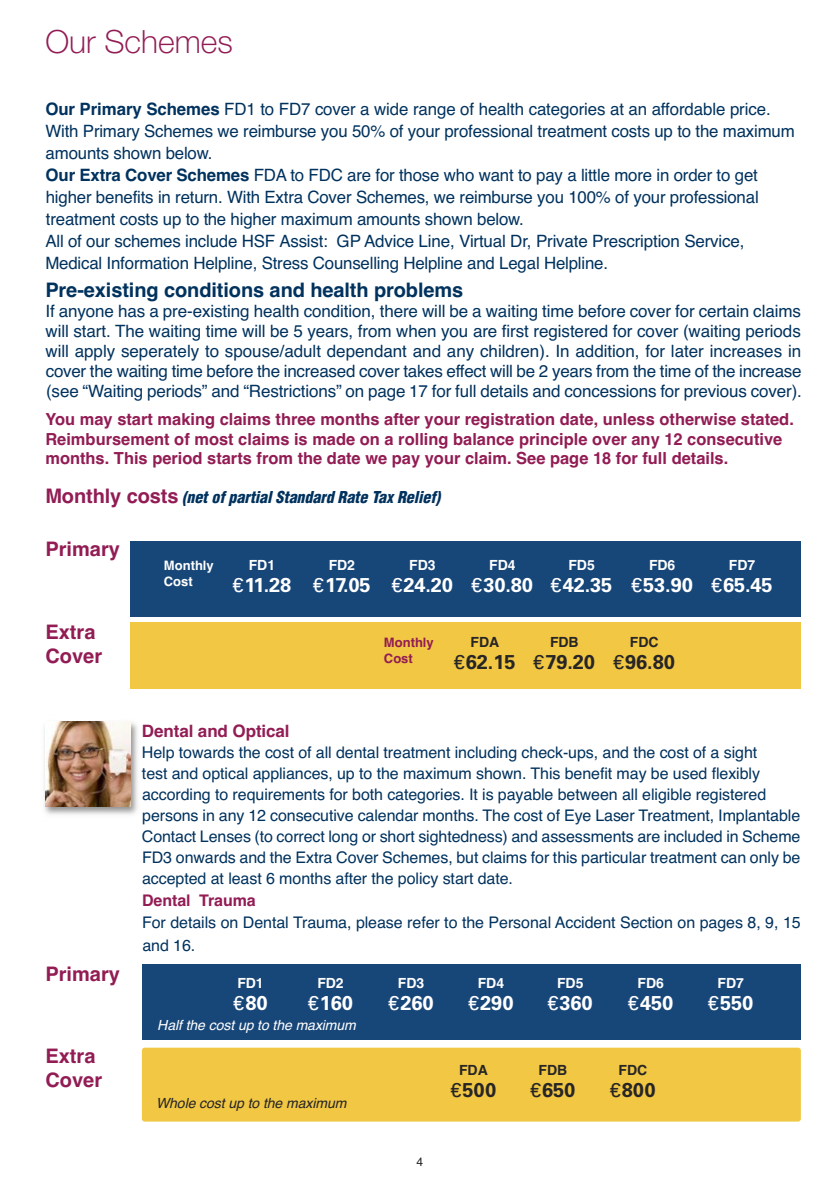
<style>
.page{position:relative;width:840px;height:1191px;background:#fff}
.page>*{position:absolute;margin:0;border:0;box-sizing:border-box;transform-origin:0 0}
.t1{font:32px "Helvetica Orange Thinish";color:#921c54}
.t2{font:700 20px "Univers";letter-spacing:-.005em;color:#fff}
.t3{font:700 20px "Helvetica";letter-spacing:-.005em;color:#00325e}
.t4{font:700 20px/24px "Helvetica";color:#921c54}
.t5{font:700 20px "Univers";letter-spacing:-.005em;color:#272526}
.t6{font:17px/22px "Helvetica";letter-spacing:-.01em;color:#00325e}
.t7{font:700 17px "Helvetica";letter-spacing:-.005em;color:#921c54}
.t8{font:700 16.6px/20px "Helvetica";color:#921c54}
.t9{font:16px/21px "Helvetica";letter-spacing:-.005em;color:#00325e}
.t10{font:italic 900 condensed 16px "Helvetica";letter-spacing:-.005em;color:#00325e}
.t11{font:700 16px "Helvetica";letter-spacing:-.005em;color:#921c54}
.t12{font:700 14px "Helvetica";letter-spacing:-.005em;color:#fff}
.t13{font:italic 14px "Helvetica";letter-spacing:-.005em;color:#fff}
.t14{font:italic 14px "Helvetica";letter-spacing:-.005em;color:#272526}
.t15{font:700 14px "Helvetica";letter-spacing:-.005em;color:#272526}
.t16{font:700 13px/15.6px "Helvetica";color:#fff}
.t17{font:700 13px/15.6px "Helvetica";color:#921c54}
.t18{font:12px "Helvetica";color:#272526}
.s1{font-weight:700}
.s2{font-weight:700;font-style:normal;font-stretch:normal;font-size:20px;color:#921c54}
.s3{font-family:"Euro Univers";font-weight:400;font-stretch:condensed}
</style>
<div class="page">
<div style="left:130px;top:622px;width:670px;height:67px;background:#f1c743"></div>
<div style="left:142px;top:1047px;width:658px;height:74px;background:#f1c743;border-radius:3px"></div>
<div style="left:130px;top:541px;width:670px;height:75px;background:#174679"></div>
<div style="left:142px;top:964px;width:658px;height:75px;background:#174679"></div>
<img style="left:44px;top:721px;width:94px;height:94px">
<img style="left:45px;top:721px;width:85px;height:85px">
<h1 class="t1" style="left:45px;top:30px;width:189px">Our Schemes</h1>
<p class="t6" style="left:45px;top:98px;width:750px"><span class="s1">Our Primary Schemes</span> FD1 to FD7 cover a wide range of health categories at an affordable price.<br>With Primary Schemes we reimburse you 50% of your professional treatment costs up to the maximum amounts shown below.<br><span class="s1">Our Extra Cover Schemes</span> FDA to FDC are for those who want to pay a little more in order to get higher benefits in return. With Extra Cover Schemes, we reimburse you 100% of your professional treatment costs up to the higher maximum amounts shown below.<br>All of our schemes include HSF Assist: GP Advice Line, Virtual Dr, Private Prescription Service, Medical Information Helpline, Stress Counselling Helpline and Legal Helpline.</p>
<p class="t3" style="left:45px;top:279px;width:419px">Pre-existing conditions and health problems</p>
<p class="t6" style="left:45px;top:301px;width:757px;line-height:20px;text-align:justify">If anyone has a pre-existing health condition, there will be a waiting time before cover for certain claims will start. The waiting time will be 5 years, from when you are first registered for cover (waiting periods will apply seperately to spouse/adult dependant and any children). In addition, for later increases in cover the waiting time before the increased cover takes effect will be 2 years from the time of the increase (see “Waiting periods” and “Restrictions” on page 17 for full details and concessions for previous cover).</p>
<p class="t8" style="left:45px;top:409px;width:749px">You may start making claims three months after your registration date, unless otherwise stated.<br>Reimbursement of most claims is made on a rolling balance principle over any 12 consecutive months. This period starts from the date we pay your claim. See page 18 for full details.</p>
<p class="t10" style="left:45px;top:488px;width:396px"><span class="s2">Monthly costs</span> (net of partial Standard Rate Tax Relief)</p>
<p class="t4" style="left:45px;top:537px;width:76px">Primary</p>
<p class="t4" style="left:45px;top:619px;width:58px">Extra<br>Cover</p>
<p class="t4" style="left:45px;top:962px;width:76px">Primary</p>
<p class="t4" style="left:45px;top:1044px;width:58px">Extra<br>Cover</p>
<p class="t16" style="left:164px;top:558px;width:51px">Monthly<br>Cost</p>
<p class="t12" style="left:249px;top:557px;width:28px">FD1</p>
<p class="t2" style="left:232px;top:578px;width:60px"><span class="s3">E</span>11.28</p>
<p class="t12" style="left:328px;top:557px;width:28px">FD2</p>
<p class="t2" style="left:313px;top:578px;width:59px"><span class="s3">E</span>17.05</p>
<p class="t12" style="left:409px;top:557px;width:28px">FD3</p>
<p class="t2" style="left:391px;top:578px;width:63px"><span class="s3">E</span>24.20</p>
<p class="t12" style="left:489px;top:557px;width:28px">FD4</p>
<p class="t2" style="left:471px;top:578px;width:63px"><span class="s3">E</span>30.80</p>
<p class="t12" style="left:568px;top:557px;width:28px">FD5</p>
<p class="t2" style="left:550px;top:578px;width:63px"><span class="s3">E</span>42.35</p>
<p class="t12" style="left:648px;top:557px;width:28px">FD6</p>
<p class="t2" style="left:631px;top:578px;width:63px"><span class="s3">E</span>53.90</p>
<p class="t17" style="left:384px;top:634px;width:51px">Monthly<br>Cost</p>
<p class="t15" style="left:470px;top:634px;width:30px">FDA</p>
<p class="t5" style="left:454px;top:654px;width:63px"><span class="s3">E</span>62.15</p>
<p class="t15" style="left:549px;top:634px;width:30px">FDB</p>
<p class="t5" style="left:533px;top:654px;width:63px"><span class="s3">E</span>79.20</p>
<p class="t15" style="left:629px;top:634px;width:30px">FDC</p>
<p class="t5" style="left:613px;top:654px;width:63px"><span class="s3">E</span>96.80</p>
<p class="t12" style="left:728px;top:557px;width:28px">FD7</p>
<p class="t2" style="left:711px;top:578px;width:63px"><span class="s3">E</span>65.45</p>
<p class="t7" style="left:142px;top:721px;width:149px">Dental and Optical</p>
<p class="t9" style="left:142px;top:742px;width:659px">Help towards the cost of all dental treatment including check-ups, and the cost of a sight<br>test and optical appliances, up to the maximum shown. This benefit may be used flexibly according to requirements for both categories. It is payable between all eligible registered persons in any 12 consecutive calendar months. The cost of Eye Laser Treatment, Implantable Contact Lenses (to correct long or short sightedness) and assessments are included in Scheme FD3 onwards and the Extra Cover Schemes, but claims for this particular treatment can only be accepted at least 6 months after the policy start date.</p>
<p class="t11" style="left:142px;top:891px;width:115px">Dental Trauma</p>
<p class="t9" style="left:142px;top:912px;width:659px;line-height:22px">For details on Dental Trauma, please refer to the Personal Accident Section on pages 8, 9, 15 and 16.</p>
<p class="t12" style="left:237px;top:975px;width:28px">FD1</p>
<p class="t2" style="left:233px;top:995px;width:35px"><span class="s3">E</span>80</p>
<p class="t12" style="left:317px;top:975px;width:28px">FD2</p>
<p class="t2" style="left:308px;top:995px;width:46px"><span class="s3">E</span>160</p>
<p class="t13" style="left:157px;top:1016px;width:200px">Half the cost up to the maximum</p>
<p class="t14" style="left:156px;top:1094px;width:192px">Whole cost up to the maximum</p>
<p class="t12" style="left:397px;top:975px;width:28px">FD3</p>
<p class="t2" style="left:388px;top:995px;width:46px"><span class="s3">E</span>260</p>
<p class="t12" style="left:477px;top:975px;width:28px">FD4</p>
<p class="t2" style="left:468px;top:996px;width:46px"><span class="s3">E</span>290</p>
<p class="t12" style="left:557px;top:975px;width:28px">FD5</p>
<p class="t2" style="left:547px;top:996px;width:46px"><span class="s3">E</span>360</p>
<p class="t12" style="left:637px;top:975px;width:28px">FD6</p>
<p class="t2" style="left:628px;top:996px;width:46px"><span class="s3">E</span>450</p>
<p class="t15" style="left:459px;top:1062px;width:30px">FDA</p>
<p class="t5" style="left:450px;top:1082px;width:47px"><span class="s3">E</span>500</p>
<p class="t15" style="left:538px;top:1062px;width:30px">FDB</p>
<p class="t5" style="left:530px;top:1082px;width:46px"><span class="s3">E</span>650</p>
<p class="t15" style="left:618px;top:1062px;width:30px">FDC</p>
<p class="t5" style="left:609px;top:1082px;width:47px"><span class="s3">E</span>800</p>
<p class="t18" style="left:416px;top:1155px;width:8px">4</p>
<p class="t12" style="left:717px;top:975px;width:28px">FD7</p>
<p class="t2" style="left:707px;top:996px;width:46px"><span class="s3">E</span>550</p>
</div>
